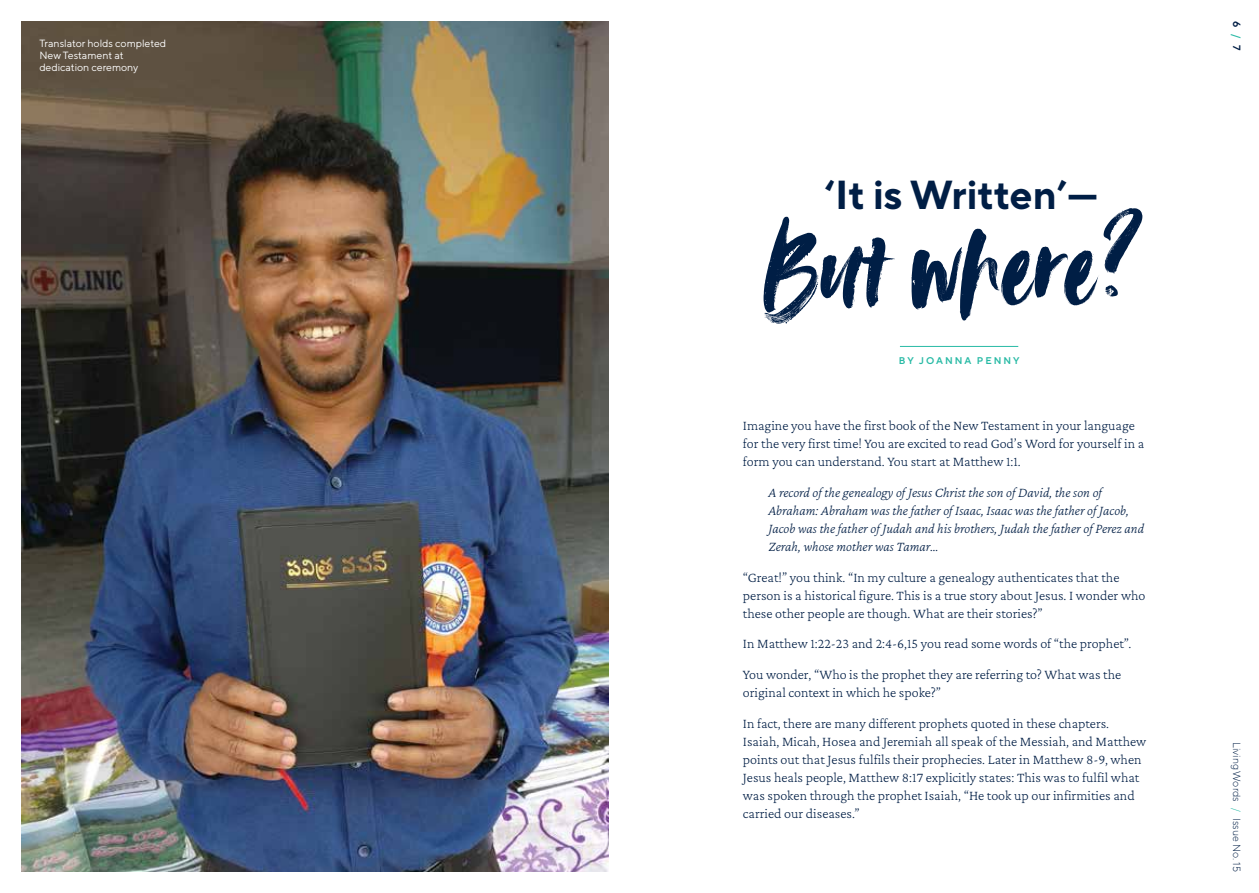
<style>
.page{position:relative;width:1259px;height:893px;background:#fff}
.page>*{position:absolute;margin:0;border:0;box-sizing:border-box;transform-origin:0 0}
.t1{font:120px "Avallon Alt";color:#001e45}
.t2{font:700 40.5px "TT Norms Pro";color:#001e45}
.t3{font:200 14.25px/18px "Crimson Pro";color:#001e45}
.t4{font:italic 200 14.25px/18px "Crimson Pro";color:#001e45}
.t5{font:10.5px/12px "TT Norms Pro";color:#fff}
.t6{font:300 10.5px "TT Norms Pro";color:#001e45}
.t7{font:600 10.5px "TT Norms Pro";color:#001e45}
.t8{font:600 9.75px "TT Norms Pro";letter-spacing:.2em;color:#28baa5}
.s1{color:#28baa5}
</style>
<div class="page">
<img style="left:21px;top:21px;width:587px;height:851px">
<hr style="left:900px;top:346px;width:118px;height:1px;background:#28baa5">
<p class="t5" style="left:39px;top:37px;width:128px">Translator holds completed<br>New Testament at dedication ceremony</p>
<h2 class="t2" style="left:824px;top:165px;width:275px">‘It is Written’—</h2>
<h1 class="t1" style="left:763px;top:185px;width:376px">But where?</h1>
<p class="t8" style="left:899px;top:353px;width:122px">BY JOANNA PENNY</p>
<p class="t3" style="left:743px;top:416px;width:403px">Imagine you have the first book of the New Testament in your language for the very first time! You are excited to read God’s Word for yourself in a form you can understand. You start at Matthew 1:1.</p>
<p class="t4" style="left:768px;top:483px;width:377px">A record of the genealogy of Jesus Christ the son of David, the son of Abraham: Abraham was the father of Isaac, Isaac was the father of Jacob, Jacob was the father of Judah and his brothers, Judah the father of Perez and Zerah, whose mother was Tamar…</p>
<p class="t3" style="left:743px;top:568px;width:404px">“Great!” you think. “In my culture a genealogy authenticates that the person is a historical figure. This is a true story about Jesus. I wonder who these other people are though. What are their stories?”</p>
<p class="t3" style="left:743px;top:628px;width:390px;line-height:30.8px">In Matthew 1:22-23 and 2:4-6,15 you read some words of “the prophet”.<br>You wonder, “Who is the prophet they are referring to? What was the</p>
<p class="t3" style="left:743px;top:677px;width:368px;line-height:30.8px">original context in which he spoke?”<br>In fact, there are many different prophets quoted in these chapters.</p>
<p class="t3" style="left:743px;top:732px;width:405px">Isaiah, Micah, Hosea and Jeremiah all speak of the Messiah, and Matthew points out that Jesus fulfils their prophecies. Later in Matthew 8-9, when Jesus heals people, Matthew 8:17 explicitly states: This was to fulfil what was spoken through the prophet Isaiah, “He took up our infirmities and carried our diseases.”</p>
<p class="t7" style="left:1244px;top:21px;width:31px;rotate:90deg">6 <span class="s1">/</span> 7</p>
<p class="t6" style="left:1244px;top:742px;width:131px;rotate:90deg">Living Words <span class="s1">/</span> Issue No. 15</p>
</div>
